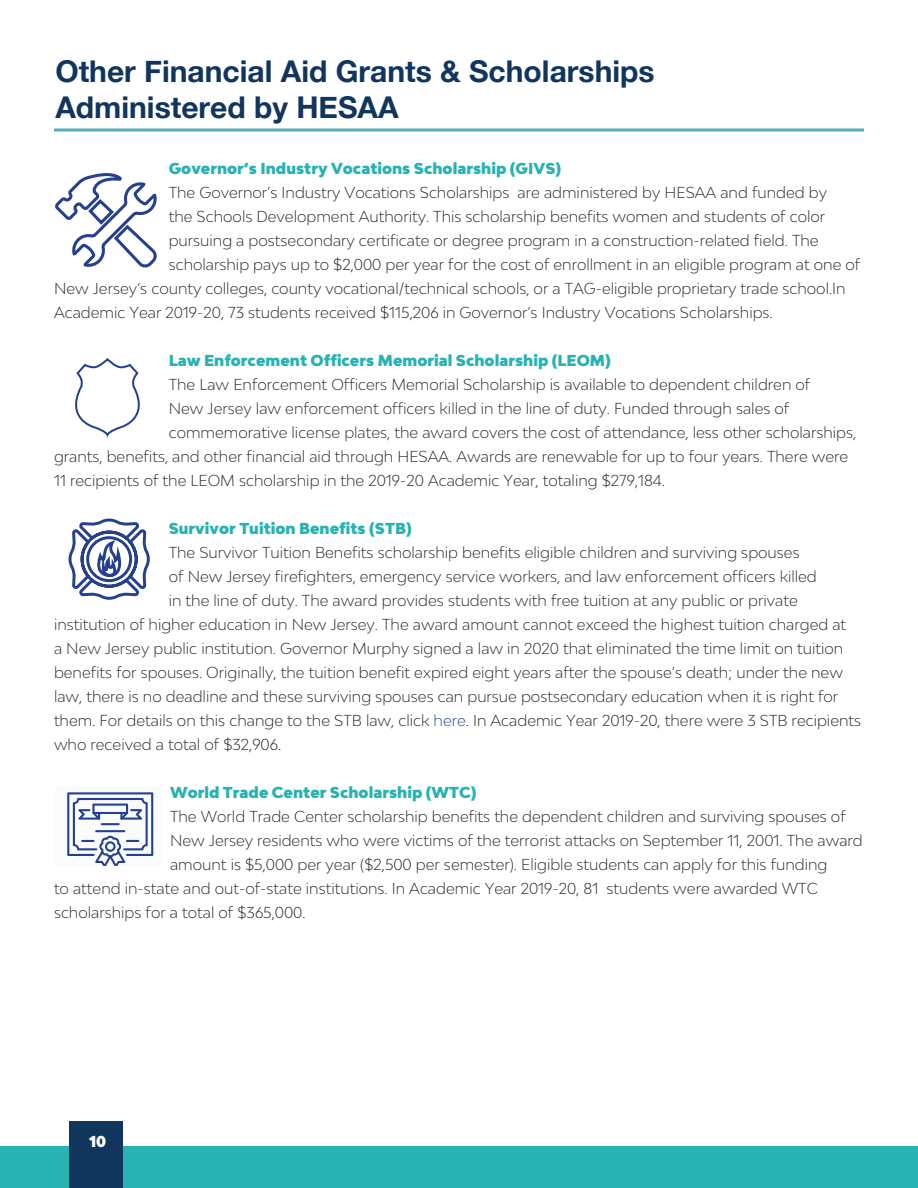
<style>
.page{position:relative;width:918px;height:1188px;background:#fff}
.page>*{position:absolute;margin:0;border:0;box-sizing:border-box;transform-origin:0 0}
.t1{font:700 30px/36px "Helvetica Neue";color:#11365e}
.t2{font:300 15px "Bw Modelica";color:#231f20}
.t3{font:900 15px "Bw Modelica";color:#28b2b2}
.t4{font:900 15px "Bw Modelica";color:#fff}
.s1{color:#253f8e}
</style>
<div class="page">
<div style="left:0;top:1147px;width:917px;height:41px;background:#28b2b2"></div>
<hr style="left:54px;top:129px;width:810px;height:3px;background:#54aeb0">
<div style="left:69px;top:1121px;width:54px;height:67px;background:#11365e"></div>
<svg style="left:75px;top:359px;width:65px;height:78px"></svg>
<svg style="left:68px;top:518px;width:82px;height:82px"></svg>
<div style="left:55px;top:787px;width:108px;height:79px;background:#fafbfc"></div>
<svg style="left:67px;top:792px;width:86px;height:74px"></svg>
<svg style="left:55px;top:173px;width:102px;height:95px"></svg>
<p class="t1" style="left:55px;top:54px;width:601px">Other Financial Aid Grants &amp; Scholarships<br>Administered by HESAA</p>
<p class="t3" style="left:169px;top:159px;width:394px">Governor’s Industry Vocations Scholarship (GIVS)</p>
<p class="t2" style="left:169px;top:183px;width:660px">The Governor’s Industry Vocations Scholarships are administered by HESAA and funded by</p>
<p class="t2" style="left:169px;top:207px;width:658px">the Schools Development Authority. This scholarship benefits women and students of color</p>
<p class="t2" style="left:169px;top:231px;width:651px">pursuing a postsecondary certificate or degree program in a construction-related field. The</p>
<p class="t2" style="left:169px;top:255px;width:693px">scholarship pays up to $2,000 per year for the cost of enrollment in an eligible program at one of</p>
<p class="t2" style="left:54px;top:279px;width:793px">New Jersey’s county colleges, county vocational/technical schools, or a TAG-eligible proprietary trade school.In</p>
<p class="t2" style="left:54px;top:303px;width:720px">Academic Year 2019-20, 73 students received $115,206 in Governor’s Industry Vocations Scholarships.</p>
<p class="t3" style="left:169px;top:351px;width:444px">Law Enforcement Officers Memorial Scholarship (LEOM)</p>
<p class="t2" style="left:169px;top:375px;width:643px">The Law Enforcement Officers Memorial Scholarship is available to dependent children of</p>
<p class="t2" style="left:169px;top:399px;width:622px">New Jersey law enforcement officers killed in the line of duty. Funded through sales of</p>
<p class="t2" style="left:169px;top:423px;width:689px">commemorative license plates, the award covers the cost of attendance, less other scholarships,</p>
<p class="t2" style="left:54px;top:447px;width:796px">grants, benefits, and other financial aid through HESAA. Awards are renewable for up to four years. There were</p>
<p class="t2" style="left:54px;top:471px;width:613px">11 recipients of the LEOM scholarship in the 2019-20 Academic Year, totaling $279,184.</p>
<p class="t3" style="left:169px;top:519px;width:244px">Survivor Tuition Benefits (STB)</p>
<p class="t2" style="left:169px;top:543px;width:632px">The Survivor Tuition Benefits scholarship benefits eligible children and surviving spouses</p>
<p class="t2" style="left:169px;top:567px;width:650px">of New Jersey firefighters, emergency service workers, and law enforcement officers killed</p>
<p class="t2" style="left:169px;top:591px;width:631px">in the line of duty. The award provides students with free tuition at any public or private</p>
<p class="t2" style="left:54px;top:615px;width:794px">institution of higher education in New Jersey. The award amount cannot exceed the highest tuition charged at</p>
<p class="t2" style="left:54px;top:639px;width:791px">a New Jersey public institution. Governor Murphy signed a law in 2020 that eliminated the time limit on tuition</p>
<p class="t2" style="left:54px;top:663px;width:790px">benefits for spouses. Originally, the tuition benefit expired eight years after the spouse’s death; under the new</p>
<p class="t2" style="left:54px;top:687px;width:786px">law, there is no deadline and these surviving spouses can pursue postsecondary education when it is right for</p>
<p class="t2" style="left:54px;top:711px;width:809px">them. For details on this change to the STB law, click <span class="s1">here</span>. In Academic Year 2019-20, there were 3 STB recipients</p>
<p class="t2" style="left:54px;top:735px;width:229px">who received a total of $32,906.</p>
<p class="t3" style="left:170px;top:783px;width:308px">World Trade Center Scholarship (WTC)</p>
<p class="t2" style="left:170px;top:807px;width:677px">The World Trade Center scholarship benefits the dependent children and surviving spouses of</p>
<p class="t2" style="left:170px;top:831px;width:694px">New Jersey residents who were victims of the terrorist attacks on September 11, 2001. The award</p>
<p class="t2" style="left:170px;top:855px;width:659px">amount is $5,000 per year ($2,500 per semester). Eligible students can apply for this funding</p>
<p class="t2" style="left:54px;top:879px;width:765px">to attend in-state and out-of-state institutions. In Academic Year 2019-20, 81 students were awarded WTC</p>
<p class="t2" style="left:54px;top:903px;width:253px">scholarships for a total of $365,000.</p>
<p class="t4" style="left:89px;top:1132px;width:19px">10</p>
</div>
